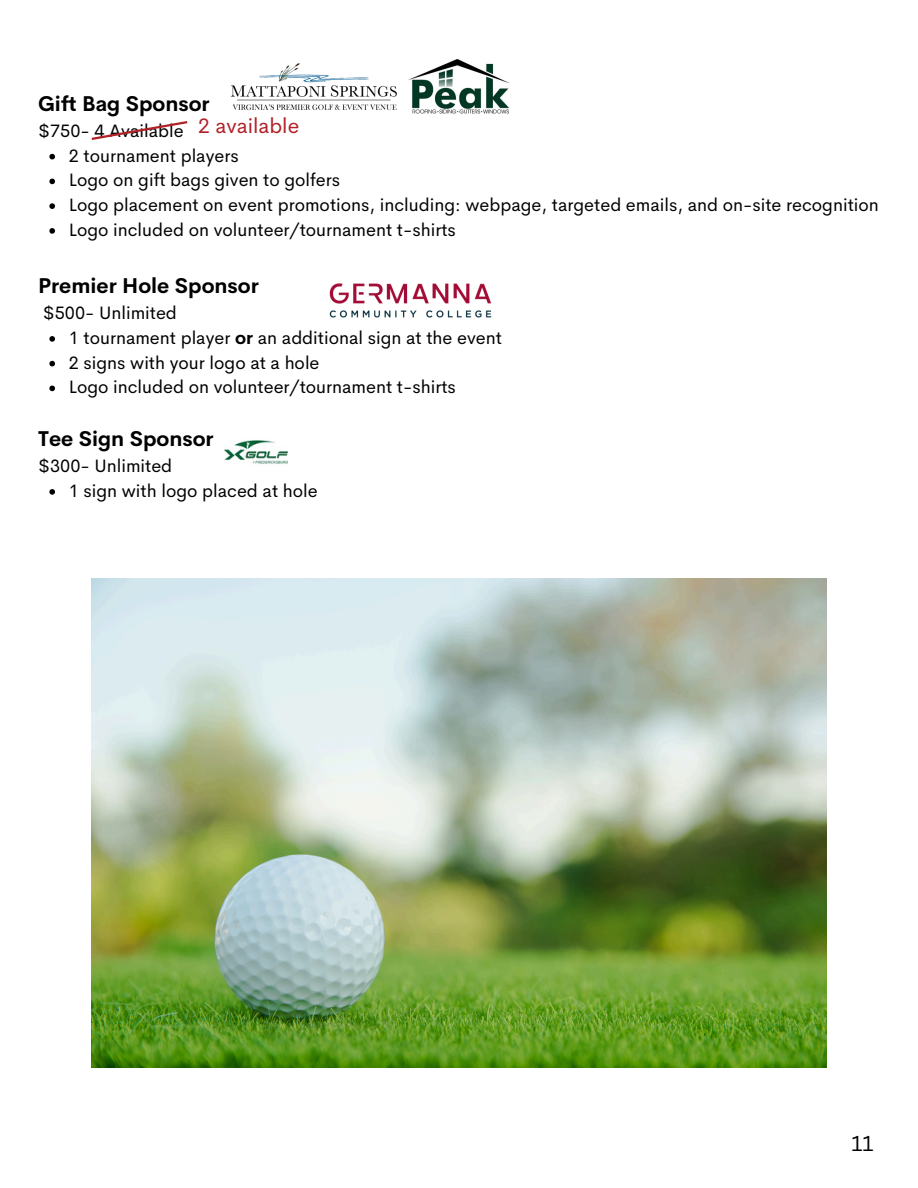
<style>
.page{position:relative;width:918px;height:1188px;background:#fff}
.page>*{position:absolute;margin:0;border:0;box-sizing:border-box;transform-origin:0 0}
.t1{font:700 21px "Cerebri Sans";color:#000}
.t2{font:21px "Cerebri Sans";color:#b12128}
.t3{font:21px "Canva Sans";color:#000}
.t4{font:18px "Cerebri Sans";color:#000}
.s1{font-weight:700}
</style>
<div class="page">
<img style="left:92px;top:578px;width:734px;height:490px">
<svg style="left:49px;top:154px;width:6px;height:5px"></svg>
<svg style="left:49px;top:179px;width:6px;height:5px"></svg>
<svg style="left:49px;top:203px;width:6px;height:6px"></svg>
<svg style="left:49px;top:228px;width:6px;height:6px"></svg>
<svg style="left:49px;top:336px;width:6px;height:6px"></svg>
<svg style="left:49px;top:361px;width:6px;height:5px"></svg>
<svg style="left:49px;top:386px;width:6px;height:5px"></svg>
<svg style="left:49px;top:489px;width:6px;height:6px"></svg>
<svg style="left:91px;top:121px;width:97px;height:19px"></svg>
<img style="left:230px;top:63px;width:167px;height:47px">
<img style="left:408px;top:59px;width:102px;height:55px">
<img style="left:329px;top:283px;width:163px;height:35px">
<img style="left:224px;top:440px;width:63px;height:24px">
<p class="t1" style="left:38px;top:90px;width:173px">Gift Bag Sponsor</p>
<p class="t4" style="left:38px;top:119px;width:147px">$750- 4 Available</p>
<p class="t4" style="left:69px;top:144px;width:172px">2 tournament players</p>
<p class="t4" style="left:69px;top:168px;width:273px">Logo on gift bags given to golfers</p>
<p class="t4" style="left:69px;top:193px;width:812px">Logo placement on event promotions, including: webpage, targeted emails, and on-site recognition</p>
<p class="t4" style="left:69px;top:218px;width:389px">Logo included on volunteer/tournament t-shirts</p>
<p class="t1" style="left:38px;top:272px;width:222px">Premier Hole Sponsor</p>
<p class="t4" style="left:43px;top:301px;width:136px">$500- Unlimited</p>
<h1 class="t4" style="left:69px;top:326px;width:435px">1 tournament player <span class="s1">or</span> an additional sign at the event</h1>
<p class="t4" style="left:69px;top:351px;width:252px">2 signs with your logo at a hole</p>
<p class="t4" style="left:69px;top:375px;width:389px">Logo included on volunteer/tournament t-shirts</p>
<p class="t1" style="left:38px;top:425px;width:177px">Tee Sign Sponsor</p>
<p class="t4" style="left:38px;top:454px;width:136px">$300- Unlimited</p>
<h1 class="t4" style="left:69px;top:479px;width:251px">1 sign with logo placed at hole</h1>
<p class="t2" style="left:198px;top:112px;width:103px">2 available</p>
<p class="t3" style="left:851px;top:1128px;width:24px">11</p>
</div>
